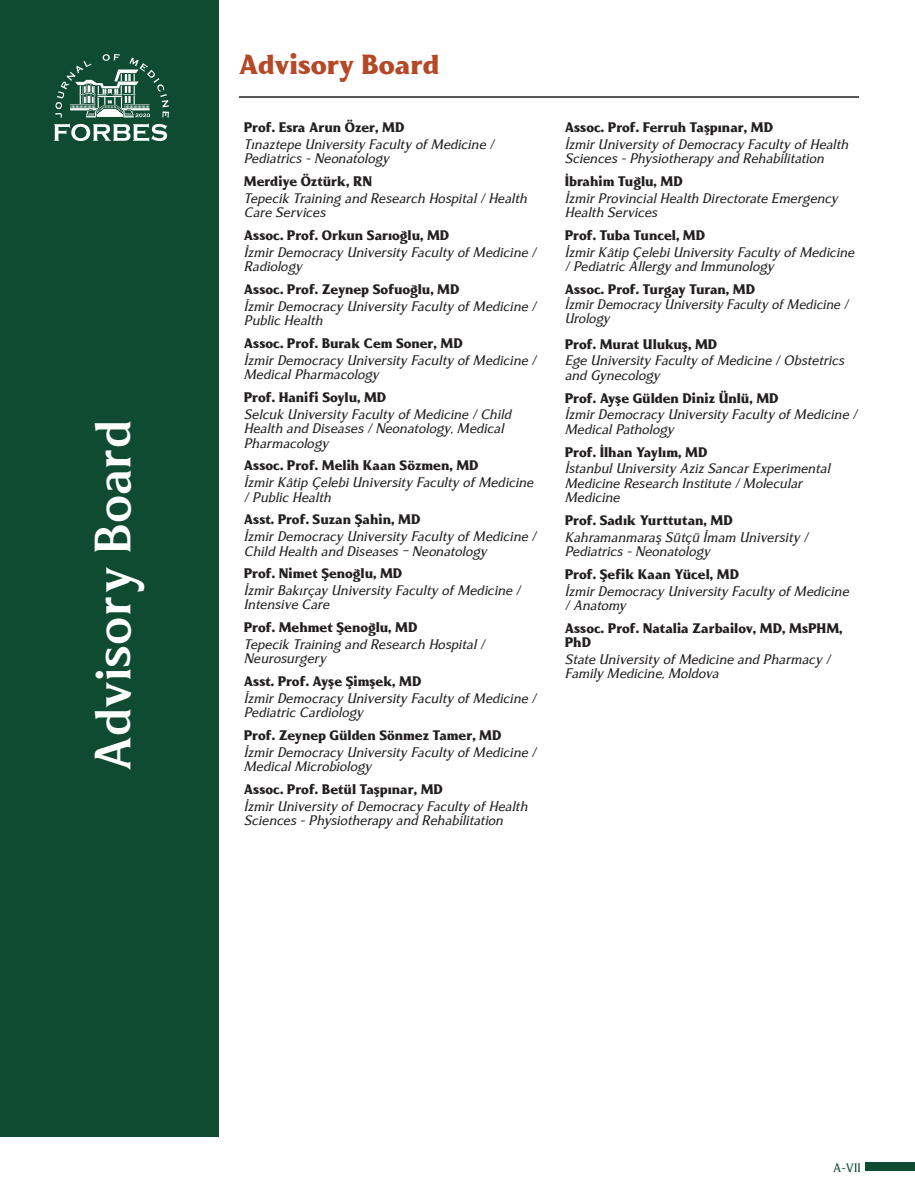
<style>
.page{position:relative;width:915px;height:1191px;background:#fff}
.page>*{position:absolute;margin:0;border:0;box-sizing:border-box;transform-origin:0 0}
.t1{font:500 49.5px "Revans";color:#fff}
.t2{font:700 27px "Revans";color:#b54826}
.KURUMLARI{font:italic 13.5px/14.2px "Revans";color:#231f20}
.YAZARLARI{font:700 13.5px/14.4px "Revans";color:#231f20;scale:.96 1}
.YAZARLARI-2{font:italic 13.5px/14.4px "Revans";color:#231f20;scale:.96 1}
.t3{font:12px "Revans";color:#0e4b31}
.s1{font-weight:700;font-style:normal}
</style>
<div class="page">
<div style="left:0;top:0;width:218px;height:1137px;background:#0e4b31"></div>
<svg style="left:54px;top:54px;width:115px;height:87px"></svg>
<div style="left:865px;top:1162px;width:49px;height:8px;background:#0e4b31"></div>
<hr style="left:239px;top:96px;width:619px;height:2px;background:#231f20">
<p class="t1" style="left:85px;top:771px;width:353px;rotate:-90deg">Advisory Board</p>
<p class="t2" style="left:239px;top:48px;width:202px">Advisory Board</p>
<p class="YAZARLARI" style="left:244px;top:121px;width:169px">Prof. Esra Arun Özer, MD</p>
<p class="KURUMLARI" style="left:244px;top:138px;width:252px">Tınaztepe University Faculty of Medicine /<br>Pediatrics - Neonatology</p>
<p class="YAZARLARI" style="left:244px;top:175px;width:135px">Merdiye Öztürk, RN</p>
<p class="KURUMLARI" style="left:244px;top:192px;width:285px">Tepecik Training and Research Hospital / Health<br>Care Services</p>
<p class="YAZARLARI" style="left:244px;top:229px;width:215px">Assoc. Prof. Orkun Sarıoğlu, MD</p>
<p class="KURUMLARI" style="left:244px;top:246px;width:294px">İzmir Democracy University Faculty of Medicine /<br>Radiology</p>
<p class="YAZARLARI" style="left:244px;top:283px;width:226px">Assoc. Prof. Zeynep Sofuoğlu, MD</p>
<p class="KURUMLARI" style="left:244px;top:299px;width:294px">İzmir Democracy University Faculty of Medicine /<br>Public Health</p>
<p class="YAZARLARI" style="left:244px;top:336px;width:229px">Assoc. Prof. Burak Cem Soner, MD</p>
<p class="KURUMLARI" style="left:244px;top:353px;width:294px">İzmir Democracy University Faculty of Medicine /<br>Medical Pharmacology</p>
<p class="YAZARLARI" style="left:244px;top:390px;width:150px">Prof. Hanifi Soylu, MD</p>
<p class="KURUMLARI" style="left:244px;top:407px;width:269px">Selcuk University Faculty of Medicine / Child<br>Health and Diseases / Neonatology, Medical<br>Pharmacology</p>
<p class="YAZARLARI" style="left:244px;top:459px;width:246px">Assoc. Prof. Melih Kaan Sözmen, MD</p>
<p class="KURUMLARI" style="left:244px;top:476px;width:291px">İzmir Kâtip Çelebi University Faculty of Medicine / Public Health</p>
<p class="YAZARLARI" style="left:244px;top:513px;width:185px">Asst. Prof. Suzan Şahin, MD</p>
<p class="KURUMLARI" style="left:244px;top:530px;width:294px">İzmir Democracy University Faculty of Medicine /<br>Child Health and Diseases – Neonatology</p>
<p class="YAZARLARI" style="left:244px;top:567px;width:166px">Prof. Nimet Şenoğlu, MD</p>
<p class="KURUMLARI" style="left:244px;top:584px;width:278px">İzmir Bakırçay University Faculty of Medicine /<br>Intensive Care</p>
<p class="YAZARLARI" style="left:244px;top:620px;width:182px">Prof. Mehmet Şenoğlu, MD</p>
<p class="KURUMLARI" style="left:244px;top:637px;width:242px">Tepecik Training and Research Hospital /<br>Neurosurgery</p>
<p class="YAZARLARI" style="left:244px;top:674px;width:186px">Asst. Prof. Ayşe Şimşek, MD</p>
<p class="KURUMLARI" style="left:244px;top:691px;width:294px">İzmir Democracy University Faculty of Medicine /<br>Pediatric Cardiology</p>
<p class="YAZARLARI" style="left:244px;top:728px;width:270px">Prof. Zeynep Gülden Sönmez Tamer, MD</p>
<p class="KURUMLARI" style="left:244px;top:745px;width:294px">İzmir Democracy University Faculty of Medicine /<br>Medical Microbiology</p>
<p class="YAZARLARI" style="left:244px;top:782px;width:209px">Assoc. Prof. Betül Taşpınar, MD</p>
<p class="KURUMLARI" style="left:244px;top:799px;width:285px">İzmir University of Democracy Faculty of Health<br>Sciences - Physiotherapy and Rehabilitation</p>
<p class="YAZARLARI" style="left:564px;top:121px;width:218px">Assoc. Prof. Ferruh Taşpınar, MD</p>
<p class="KURUMLARI" style="left:564px;top:138px;width:285px">İzmir University of Democracy Faculty of Health<br>Sciences - Physiotherapy and Rehabilitation</p>
<p class="YAZARLARI" style="left:564px;top:175px;width:124px">İbrahim Tuğlu, MD</p>
<p class="KURUMLARI" style="left:564px;top:192px;width:275px">İzmir Provincial Health Directorate Emergency<br>Health Services</p>
<p class="YAZARLARI" style="left:564px;top:229px;width:148px">Prof. Tuba Tuncel, MD</p>
<p class="KURUMLARI" style="left:564px;top:246px;width:291px">İzmir Kâtip Çelebi University Faculty of Medicine / Pediatric Allergy and Immunology</p>
<p class="YAZARLARI-2" style="left:564px;top:283px;width:297px"><span class="s1">Assoc. Prof. Turgay Turan, MD<br></span>İzmir Democracy University Faculty of Medicine /<br>Urology</p>
<p class="YAZARLARI" style="left:564px;top:337px;width:160px">Prof. Murat Ulukuş, MD</p>
<p class="KURUMLARI" style="left:564px;top:354px;width:281px">Ege University Faculty of Medicine / Obstetrics and Gynecology</p>
<p class="YAZARLARI" style="left:564px;top:391px;width:224px">Prof. Ayşe Gülden Diniz Ünlü, MD</p>
<p class="KURUMLARI" style="left:564px;top:408px;width:294px">İzmir Democracy University Faculty of Medicine /<br>Medical Pathology</p>
<p class="YAZARLARI" style="left:564px;top:445px;width:150px">Prof. İlhan Yaylım, MD</p>
<p class="KURUMLARI" style="left:564px;top:462px;width:267px">İstanbul University Aziz Sancar Experimental<br>Medicine Research Institute / Molecular<br>Medicine</p>
<p class="YAZARLARI" style="left:564px;top:513px;width:176px">Prof. Sadık Yurttutan, MD</p>
<p class="KURUMLARI" style="left:564px;top:530px;width:245px">Kahramanmaraş Sütçü İmam University /<br>Pediatrics - Neonatology</p>
<p class="YAZARLARI" style="left:564px;top:567px;width:183px">Prof. Şefik Kaan Yücel, MD</p>
<p class="KURUMLARI" style="left:564px;top:584px;width:285px">İzmir Democracy University Faculty of Medicine / Anatomy</p>
<p class="YAZARLARI" style="left:564px;top:621px;width:291px">Assoc. Prof. Natalia Zarbailov, MD, MsPHM,<br>PhD</p>
<p class="KURUMLARI" style="left:564px;top:652px;width:267px">State University of Medicine and Pharmacy /<br>Family Medicine, Moldova</p>
<p class="t3" style="left:832px;top:1160px;width:29px">A-VII</p>
</div>
